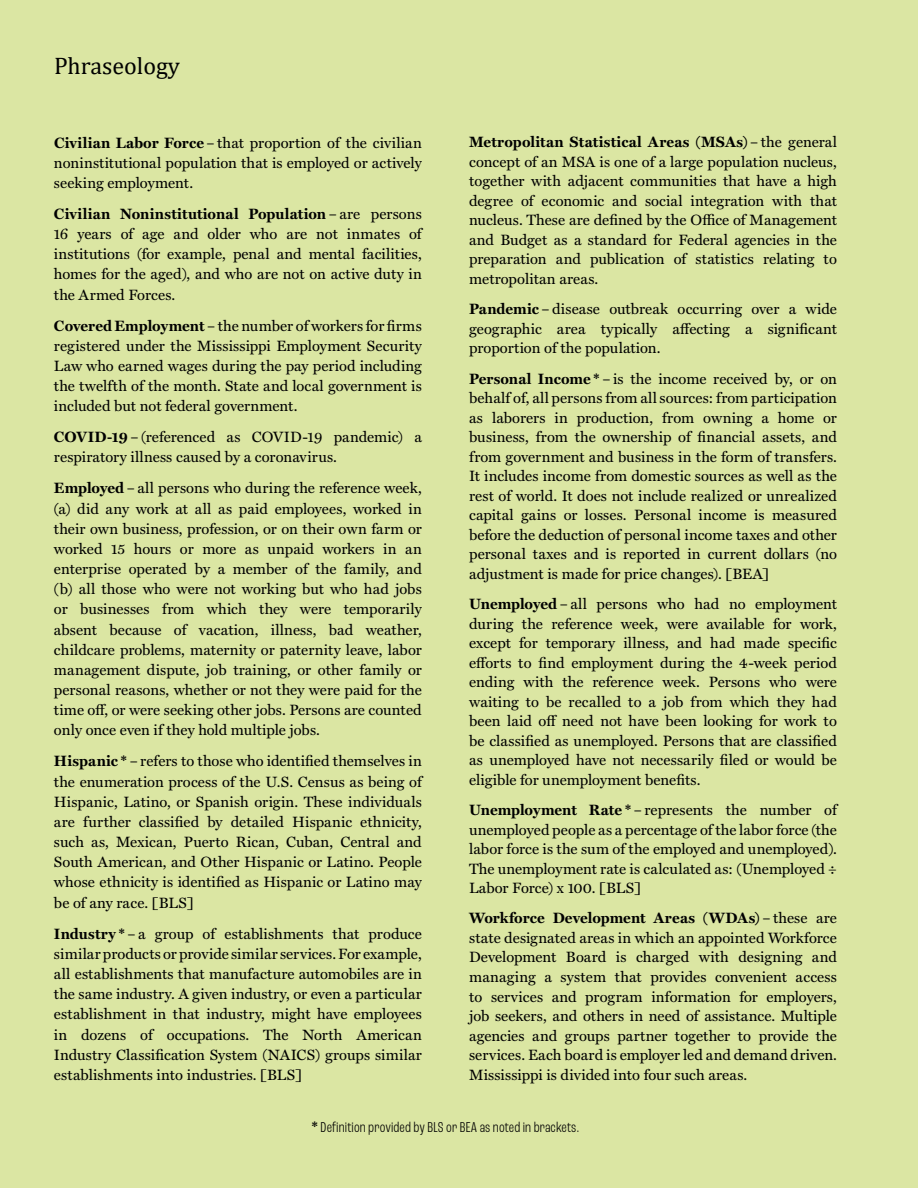
<style>
.page{position:relative;width:918px;height:1188px;background:#dbe6a3}
.page>*{position:absolute;margin:0;border:0;box-sizing:border-box;transform-origin:0 0}
.Heading_1{font:24px "Cambria";color:#000}
.t1{font:15px/19.5px "Miller Text";letter-spacing:.005em;color:#000;text-align:justify}
.Paragraph_Style_1{font:300 condensed 15px "Roc Grotesk";letter-spacing:.01em;color:#000}
.s1{font-weight:700}
.s2{font-family:"Miller Text";font-weight:700;font-stretch:normal}
</style>
<div class="page">
<p class="Heading_1" style="left:54px;top:52px;width:128px">Phraseology</p>
<p class="t1" style="left:469px;top:131px;width:369px"><span class="s1">Metropolitan Statistical Areas (MSAs)</span> – the general concept of an MSA is one of a large population nucleus, together with adjacent communities that have a high degree of economic and social integration with that nucleus. These are defined by the Office of Management and Budget as a standard for Federal agencies in the preparation and publication of statistics relating to metropolitan areas.</p>
<p class="t1" style="left:469px;top:298px;width:369px"><span class="s1">Pandemic</span> – disease outbreak occurring over a wide geographic area typically affecting a significant proportion of the population.</p>
<p class="t1" style="left:469px;top:368px;width:369px"><span class="s1">Personal Income *</span> – is the income received by, or on behalf of, all persons from all sources: from participation as laborers in production, from owning a home or business, from the ownership of financial assets, and from government and business in the form of transfers.<br>It includes income from domestic sources as well as the rest of world. It does not include realized or unrealized capital gains or losses. Personal income is measured before the deduction of personal income taxes and other personal taxes and is reported in current dollars (no adjustment is made for price changes). [BEA]</p>
<p class="t1" style="left:469px;top:593px;width:369px"><span class="s1">Unemployed</span> – all persons who had no employment during the reference week, were available for work, except for temporary illness, and had made specific efforts to find employment during the 4-week period ending with the reference week. Persons who were waiting to be recalled to a job from which they had been laid off need not have been looking for work to be classified as unemployed. Persons that are classified as unemployed have not necessarily filed or would be eligible for unemployment benefits.</p>
<p class="t1" style="left:469px;top:799px;width:369px"><span class="s1">Unemployment Rate *</span> – represents the number of unemployed people as a percentage of the labor force (the labor force is the sum of the employed and unemployed).<br>The unemployment rate is calculated as: (Unemployed ÷ Labor Force) x 100. [BLS]</p>
<p class="t1" style="left:469px;top:908px;width:369px"><span class="s1">Workforce Development Areas (WDAs)</span> – these are state designated areas in which an appointed Workforce Development Board is charged with designing and managing a system that provides convenient access to services and program information for employers, job seekers, and others in need of assistance. Multiple agencies and groups partner together to provide the services. Each board is employer led and demand driven.<br>Mississippi is divided into four such areas.</p>
<p class="Paragraph_Style_1" style="left:311px;top:1118px;width:270px"><span class="s2">*</span> Definition provided by BLS or BEA as noted in brackets.</p>
<p class="t1" style="left:54px;top:131px;width:369px;line-height:20.2px"><span class="s1">Civilian Labor Force</span> – that proportion of the civilian noninstitutional population that is employed or actively seeking employment.</p>
<p class="t1" style="left:54px;top:203px;width:369px;line-height:20.2px"><span class="s1">Civilian Noninstitutional Population</span> – are persons 16 years of age and older who are not inmates of institutions (for example, penal and mental facilities, homes for the aged), and who are not on active duty in the Armed Forces.</p>
<p class="t1" style="left:54px;top:314px;width:369px;line-height:20.1px"><span class="s1">Covered Employment</span> – the number of workers for firms registered under the Mississippi Employment Security Law who earned wages during the pay period including the twelfth of the month. State and local government is included but not federal government.</p>
<p class="t1" style="left:54px;top:426px;width:369px;line-height:20.1px"><span class="s1">COVID-19</span> – (referenced as COVID-19 pandemic) a respiratory illness caused by a coronavirus.</p>
<p class="t1" style="left:54px;top:477px;width:369px;line-height:20.2px"><span class="s1">Employed</span> – all persons who during the reference week, (a) did any work at all as paid employees, worked in their own business, profession, or on their own farm or worked 15 hours or more as unpaid workers in an enterprise operated by a member of the family, and (b) all those who were not working but who had jobs or businesses from which they were temporarily absent because of vacation, illness, bad weather, childcare problems, maternity or paternity leave, labor management dispute, job training, or other family or personal reasons, whether or not they were paid for the time off, or were seeking other jobs. Persons are counted only once even if they hold multiple jobs.</p>
<p class="t1" style="left:54px;top:750px;width:369px;line-height:20.2px"><span class="s1">Hispanic *</span> – refers to those who identified themselves in the enumeration process of the U.S. Census as being of Hispanic, Latino, or Spanish origin. These individuals are further classified by detailed Hispanic ethnicity, such as, Mexican, Puerto Rican, Cuban, Central and South American, and Other Hispanic or Latino. People whose ethnicity is identified as Hispanic or Latino may be of any race. [BLS]</p>
<p class="t1" style="left:54px;top:922px;width:369px;line-height:20.2px"><span class="s1">Industry *</span> – a group of establishments that produce similar products or provide similar services. For example, all establishments that manufacture automobiles are in the same industry. A given industry, or even a particular establishment in that industry, might have employees in dozens of occupations. The North American Industry Classification System (NAICS) groups similar establishments into industries. [BLS]</p>
</div>
